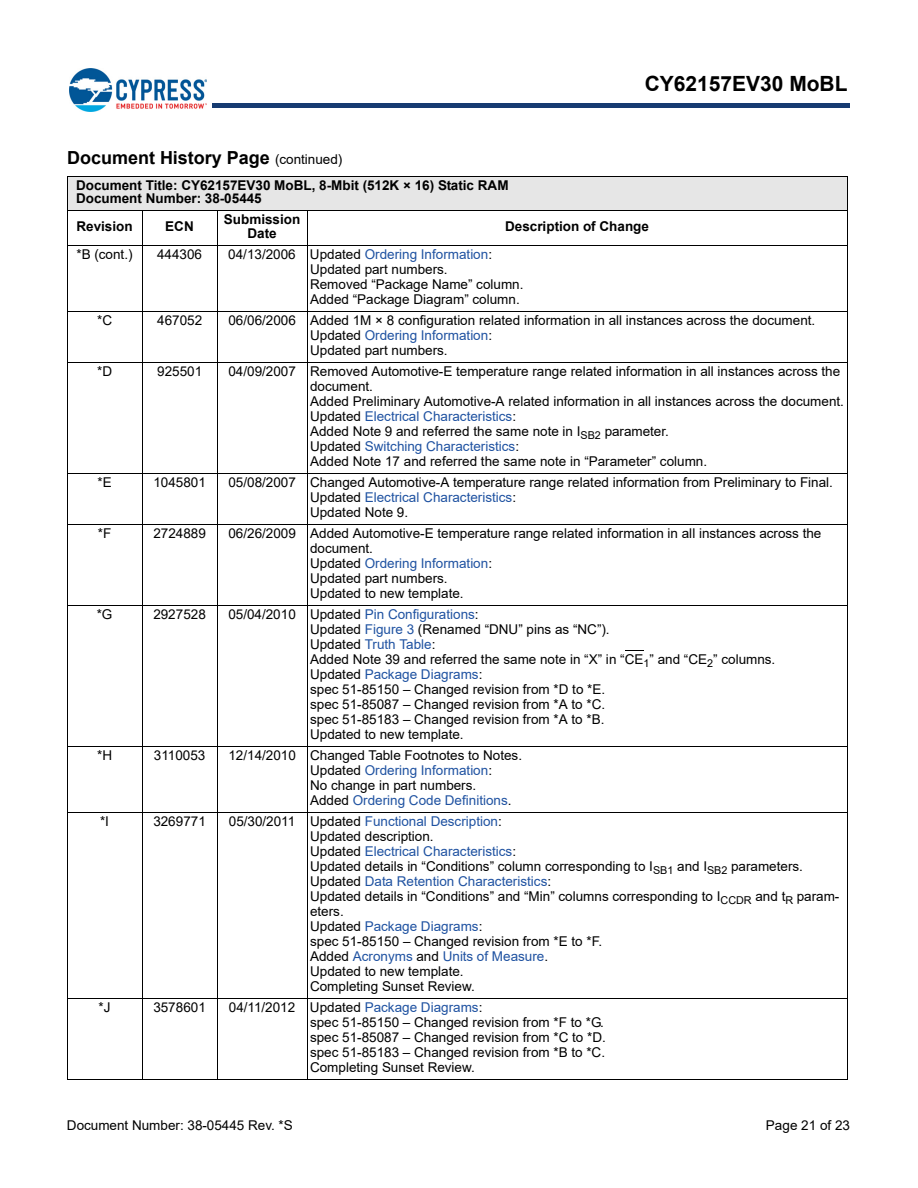
<style>
.page{position:relative;width:918px;height:1188px;background:#fff}
.page>*{position:absolute;margin:0;border:0;box-sizing:border-box;transform-origin:0 0}
.t1{font:700 21px "Arial";color:#000}
.t2{font:700 18px "Arial";color:#000}
.t3{font:13.5px/15px "Arial";color:#000}
.t4{font:700 13.5px/13.5px "Arial";color:#000}
.s1{font-weight:400;font-size:13.5px}
.s2{color:#1f52a1}
</style>
<div class="page">
<hr style="left:213px;top:104px;width:637px;height:4px;background:#163b71">
<img style="left:69px;top:68px;width:138px;height:43px">
<svg style="left:625px;top:650px;width:19px;height:1px"></svg>
<div style="left:67px;top:176px;width:780px;height:35px;background:#e6e6e6"></div>
<hr style="left:67px;top:176px;width:1px;height:903px;background:#000">
<hr style="left:142px;top:210px;width:1px;height:869px;background:#000">
<hr style="left:217px;top:210px;width:1px;height:869px;background:#000">
<hr style="left:307px;top:210px;width:1px;height:869px;background:#000">
<hr style="left:847px;top:176px;width:1px;height:903px;background:#000">
<hr style="left:67px;top:176px;width:781px;height:1px;background:#000">
<hr style="left:67px;top:210px;width:781px;height:1px;background:#000">
<hr style="left:67px;top:245px;width:781px;height:1px;background:#000">
<hr style="left:67px;top:311px;width:781px;height:1px;background:#000">
<hr style="left:67px;top:362px;width:781px;height:1px;background:#000">
<hr style="left:67px;top:473px;width:781px;height:1px;background:#000">
<hr style="left:67px;top:524px;width:781px;height:1px;background:#000">
<hr style="left:67px;top:605px;width:781px;height:1px;background:#000">
<hr style="left:67px;top:746px;width:781px;height:1px;background:#000">
<hr style="left:67px;top:812px;width:781px;height:1px;background:#000">
<hr style="left:67px;top:998px;width:781px;height:1px;background:#000">
<hr style="left:67px;top:1079px;width:781px;height:1px;background:#000">
<h1 class="t1" style="left:645px;top:72px;width:204px">CY62157EV30 MoBL</h1>
<h2 class="t2" style="left:67px;top:148px;width:277px">Document History Page <span class="s1">(continued)</span></h2>
<p class="t4" style="left:76px;top:178px;width:434px">Document Title: CY62157EV30 MoBL, 8-Mbit (512K × 16) Static RAM<br>Document Number: 38-05445</p>
<p class="t4" style="left:76px;top:219px;width:58px">Revision</p>
<p class="t4" style="left:165px;top:219px;width:30px">ECN</p>
<p class="t4" style="left:224px;top:213px;width:78px;text-align:center">Submission<br>Date</p>
<p class="t4" style="left:505px;top:219px;width:145px">Description of Change</p>
<p class="t3" style="left:77px;top:246px;width:58px">*B (cont.)</p>
<p class="t3" style="left:157px;top:246px;width:47px">444306</p>
<p class="t3" style="left:310px;top:246px;width:215px;text-indent:-82px">04/13/2006 Updated <span class="s2">Ordering Information</span>:<br>Updated part numbers.<br>Removed “Package Name” column.<br>Added “Package Diagram” column.</p>
<p class="t3" style="left:97px;top:312px;width:16px">*C</p>
<p class="t3" style="left:157px;top:312px;width:47px">467052</p>
<p class="t3" style="left:310px;top:312px;width:507px;text-indent:-82px">06/06/2006 Added 1M × 8 configuration related information in all instances across the document.<br>Updated <span class="s2">Ordering Information</span>:<br>Updated part numbers.</p>
<p class="t3" style="left:97px;top:363px;width:16px">*D</p>
<p class="t3" style="left:157px;top:363px;width:47px">925501</p>
<p class="t3" style="left:310px;top:363px;width:535px;text-indent:-82px">04/09/2007 Removed Automotive-E temperature range related information in all instances across the document.<br>Added Preliminary Automotive-A related information in all instances across the document.<br>Updated <span class="s2">Electrical Characteristics</span>:<br>Added Note 9 and referred the same note in I<sub>SB2</sub> parameter.<br>Updated <span class="s2">Switching Characteristics</span>:<br>Added Note 17 and referred the same note in “Parameter” column.</p>
<p class="t3" style="left:97px;top:474px;width:16px">*E</p>
<p class="t3" style="left:153px;top:474px;width:54px">1045801</p>
<p class="t3" style="left:310px;top:474px;width:525px;text-indent:-82px">05/08/2007 Changed Automotive-A temperature range related information from Preliminary to Final.<br>Updated <span class="s2">Electrical Characteristics</span>:<br>Updated Note 9.</p>
<p class="t3" style="left:98px;top:525px;width:15px">*F</p>
<p class="t3" style="left:153px;top:525px;width:54px">2724889</p>
<p class="t3" style="left:310px;top:525px;width:513px;text-indent:-82px">06/26/2009 Added Automotive-E temperature range related information in all instances across the document.<br>Updated <span class="s2">Ordering Information</span>:<br>Updated part numbers.<br>Updated to new template.</p>
<p class="t3" style="left:97px;top:606px;width:17px">*G</p>
<p class="t3" style="left:153px;top:606px;width:54px">2927528</p>
<p class="t3" style="left:310px;top:606px;width:467px;text-indent:-82px">05/04/2010 Updated <span class="s2">Pin Configurations</span>:<br>Updated <span class="s2">Figure 3</span> (Renamed “DNU” pins as “NC”).<br>Updated <span class="s2">Truth Table</span>:<br>Added Note 39 and referred the same note in “X” in “CE<sub>1</sub>” and “CE<sub>2</sub>” columns.<br>Updated <span class="s2">Package Diagrams</span>:<br>spec 51-85150 – Changed revision from *D to *E.<br>spec 51-85087 – Changed revision from *A to *C.<br>spec 51-85183 – Changed revision from *A to *B.<br>Updated to new template.</p>
<p class="t3" style="left:97px;top:747px;width:16px">*H</p>
<p class="t3" style="left:154px;top:747px;width:53px">3110053</p>
<p class="t3" style="left:310px;top:747px;width:214px;text-indent:-82px">12/14/2010 Changed Table Footnotes to Notes.<br>Updated <span class="s2">Ordering Information</span>:<br>No change in part numbers.<br>Added <span class="s2">Ordering Code Definitions</span>.</p>
<p class="t3" style="left:100px;top:813px;width:10px">*I</p>
<p class="t3" style="left:153px;top:813px;width:54px">3269771</p>
<p class="t3" style="left:310px;top:813px;width:531px;text-indent:-81px">05/30/2011 Updated <span class="s2">Functional Description</span>:<br>Updated description.<br>Updated <span class="s2">Electrical Characteristics</span>:<br>Updated details in “Conditions” column corresponding to I<sub>SB1</sub> and I<sub>SB2</sub> parameters.<br>Updated <span class="s2">Data Retention Characteristics</span>:<br>Updated details in “Conditions” and “Min” columns corresponding to I<sub>CCDR</sub> and t<sub>R</sub> param&shy;eters.<br>Updated <span class="s2">Package Diagrams</span>:<br>spec 51-85150 – Changed revision from *E to *F.<br>Added <span class="s2">Acronyms</span> and <span class="s2">Units of Measure</span>.<br>Updated to new template.<br>Completing Sunset Review.</p>
<p class="t3" style="left:99px;top:999px;width:14px">*J</p>
<p class="t3" style="left:153px;top:999px;width:54px">3578601</p>
<p class="t3" style="left:310px;top:999px;width:297px;text-indent:-81px">04/11/2012 Updated <span class="s2">Package Diagrams</span>:<br>spec 51-85150 – Changed revision from *F to *G. spec 51-85087 – Changed revision from *C to *D. spec 51-85183 – Changed revision from *B to *C.<br>Completing Sunset Review.</p>
<p class="t3" style="left:67px;top:1117px;width:227px">Document Number: 38-05445 Rev. *S</p>
<p class="t3" style="left:766px;top:1117px;width:86px">Page 21 of 23</p>
</div>
